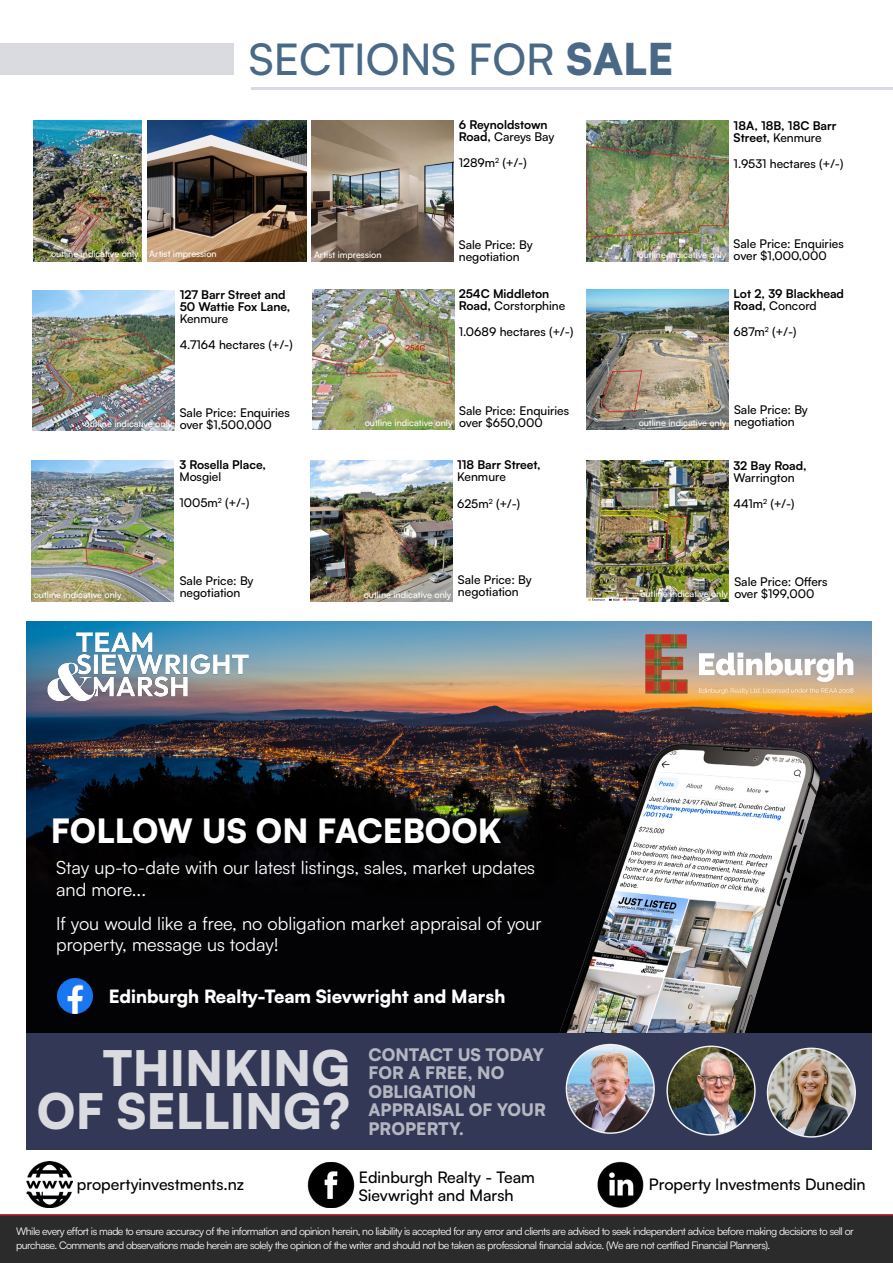
<style>
.page{position:relative;width:893px;height:1263px;background:#fff}
.page>*{position:absolute;margin:0;border:0;box-sizing:border-box;transform-origin:0 0}
.t1{font:900 48.6px/42.9px "Satoshi";color:#dadbe0;text-align:right}
.t2{font:500 43.5px "Satoshi";color:#4a6986}
.t3{font:900 33.15px "Satoshi";color:#fff}
.t4{font:18.15px/21.8px "Satoshi";color:#fff}
.t5{font:900 18.15px "Satoshi";color:#fff}
.t6{font:900 17.1px/18.6px "Satoshi";color:#b4b7c1}
.t7{font:500 15.9px/18px "Satoshi";color:#000}
.t8{font:500 12px/26.2px "Satoshi";color:#000}
.t9{font:700 12px/12px "Satoshi";color:#000}
.t10{font:10.5px/13.5px "Satoshi";letter-spacing:-.05em;color:#fff}
.t11{font:500 9px "Satoshi";color:#fff}
.s1{font-weight:900}
.s2{font-weight:500}
.s3{font-size:12px;color:#000}
</style>
<div class="page">
<div style="left:0;top:44px;width:233px;height:31px;background:#dadbe0"></div>
<hr style="left:252px;top:87px;width:641px;height:2px;background:#dadbe0">
<div style="left:0;top:1215px;width:893px;height:48px;background:#2b2b2b"></div>
<img style="left:27px;top:1162px;width:45px;height:45px">
<img style="left:308px;top:1162px;width:47px;height:46px">
<img style="left:597px;top:1162px;width:47px;height:45px">
<hr style="left:0;top:1214px;width:893px;height:1px;background:#d2232a">
<img style="left:26px;top:622px;width:846px;height:233px">
<div style="left:26px;top:855px;width:846px;height:184px;background:#030305"></div>
<img style="left:45px;top:627px;width:205px;height:76px">
<svg style="left:699px;top:653px;width:154px;height:29px"></svg>
<img style="left:645px;top:634px;width:43px;height:59px">
<svg style="left:699px;top:688px;width:154px;height:6px"></svg>
<img style="left:404px;top:722px;width:468px;height:311px">
<img style="left:58px;top:978px;width:35px;height:35px">
<div style="left:26px;top:1033px;width:846px;height:117px;background:#333857"></div>
<img style="left:667px;top:1046px;width:88px;height:89px;border-radius:44px">
<img style="left:566px;top:1044px;width:88px;height:89px;border-radius:44px">
<img style="left:767px;top:1048px;width:88px;height:89px;border-radius:44px">
<img style="left:586px;top:121px;width:142px;height:140px">
<img style="left:586px;top:289px;width:142px;height:141px">
<img style="left:312px;top:289px;width:142px;height:141px">
<img style="left:311px;top:461px;width:142px;height:140px">
<img style="left:32px;top:461px;width:142px;height:140px">
<img style="left:32px;top:290px;width:142px;height:141px">
<img style="left:33px;top:121px;width:109px;height:140px">
<img style="left:147px;top:121px;width:159px;height:140px">
<img style="left:311px;top:121px;width:142px;height:140px">
<img style="left:586px;top:461px;width:142px;height:140px">
<h2 class="t2" style="left:249px;top:29px;width:426px">SECTIONS FOR <span class="s1">SALE</span></h2>
<p class="t9" style="left:459px;top:118px;width:97px">6 Reynoldstown<br>Road, <span class="s2">Careys Bay</span></p>
<p class="t8" style="left:459px;top:149px;width:70px">1289m<sup>2</sup> (+/-)</p>
<p class="t9" style="left:734px;top:118px;width:104px">18A, 18B, 18C Barr<br>Street, <span class="s2">Kenmure</span></p>
<p class="t8" style="left:734px;top:150px;width:111px">1.9531 hectares (+/-)</p>
<p class="t11" style="left:51px;top:247px;width:167px">outline indicative only Artist impression</p>
<p class="t11" style="left:314px;top:249px;width:69px">Artist impression</p>
<p class="t9" style="left:180px;top:287px;width:112px">127 Barr Street and<br>50 Wattie Fox Lane,</p>
<p class="t8" style="left:180px;top:304px;width:114px">Kenmure<br>4.7164 hectares (+/-)</p>
<p class="t8" style="left:459px;top:238px;width:75px;line-height:12px">Sale Price: By negotiation</p>
<p class="t9" style="left:459px;top:287px;width:108px">254C Middleton<br>Road, <span class="s2">Corstorphine</span></p>
<p class="t8" style="left:459px;top:318px;width:116px">1.0689 hectares (+/-)</p>
<p class="t8" style="left:180px;top:399px;width:112px">Sale Price: Enquiries</p>
<p class="t11" style="left:85px;top:418px;width:189px">outline indicative only <span class="s3">over $1,500,000</span></p>
<p class="t9" style="left:179px;top:458px;width:88px">3 Rosella Place,</p>
<p class="t8" style="left:179px;top:463px;width:72px">Mosgiel<br>1005m<sup>2</sup> (+/-)</p>
<p class="t8" style="left:180px;top:567px;width:75px">Sale Price: By</p>
<p class="t11" style="left:34px;top:588px;width:89px">outline indicative only</p>
<p class="t8" style="left:180px;top:579px;width:62px">negotiation</p>
<p class="t8" style="left:459px;top:396px;width:112px">Sale Price: Enquiries</p>
<p class="t11" style="left:365px;top:417px;width:179px">outline indicative only <span class="s3">over $650,000</span></p>
<p class="t9" style="left:457px;top:458px;width:85px">118 Barr Street,</p>
<p class="t8" style="left:457px;top:463px;width:65px">Kenmure<br>625m<sup>2</sup> (+/-)</p>
<p class="t8" style="left:458px;top:566px;width:75px">Sale Price: By</p>
<p class="t11" style="left:364px;top:589px;width:156px">outline indicative only <sup>negotiation</sup></p>
<p class="t8" style="left:734px;top:230px;width:112px">Sale Price: Enquiries</p>
<p class="t11" style="left:639px;top:249px;width:190px">outline indicative only <span class="s3">over $1,000,000</span></p>
<p class="t9" style="left:734px;top:287px;width:112px">Lot 2, 39 Blackhead<br>Road, <span class="s2">Concord</span></p>
<p class="t8" style="left:734px;top:318px;width:64px">687m<sup>2</sup> (+/-)</p>
<p class="t8" style="left:734px;top:396px;width:75px">Sale Price: By</p>
<p class="t11" style="left:639px;top:417px;width:158px">outline indicative only <span class="s3">negotiation</span></p>
<p class="t9" style="left:734px;top:458px;width:75px">32 Bay Road,</p>
<p class="t8" style="left:734px;top:463px;width:62px">Warrington<br>441m<sup>2</sup> (+/-)</p>
<p class="t8" style="left:734px;top:568px;width:95px">Sale Price: Offers</p>
<p class="t11" style="left:640px;top:588px;width:175px">outline indicative only <span class="s3">over $199,000</span></p>
<h3 class="t3" style="left:51px;top:806px;width:452px">FOLLOW US ON FACEBOOK</h3>
<h3 class="t4" style="left:56px;top:856px;width:480px">Stay up-to-date with our latest listings, sales, market updates and more...</h3>
<h3 class="t4" style="left:56px;top:911px;width:487px">If you would like a free, no obligation market appraisal of your property, message us today!</h3>
<h3 class="t5" style="left:109px;top:982px;width:398px">Edinburgh Realty-Team Sievwright and Marsh</h3>
<h1 class="t1" style="left:37px;top:1043px;width:315px">THINKING<br>OF SELLING?</h1>
<h3 class="t6" style="left:368px;top:1044px;width:179px">CONTACT US TODAY<br>FOR A FREE, NO<br>OBLIGATION<br>APPRAISAL OF YOUR<br>PROPERTY.</h3>
<h3 class="t7" style="left:77px;top:1174px;width:169px">propertyinvestments.nz</h3>
<h3 class="t7" style="left:359px;top:1167px;width:178px">Edinburgh Realty - Team<br>Sievwright and Marsh</h3>
<h3 class="t7" style="left:649px;top:1175px;width:218px">Property Investments Dunedin</h3>
<p class="t10" style="left:16px;top:1224px;width:839px">While every effort is made to ensure accuracy of the information and opinion herein, no liability is accepted for any error and clients are advised to seek independent advice before making decisions to sell or purchase. Comments and observations made herein are solely the opinion of the writer and should not be taken as professional financial advice. (We are not certified Financial Planners).</p>
</div>
